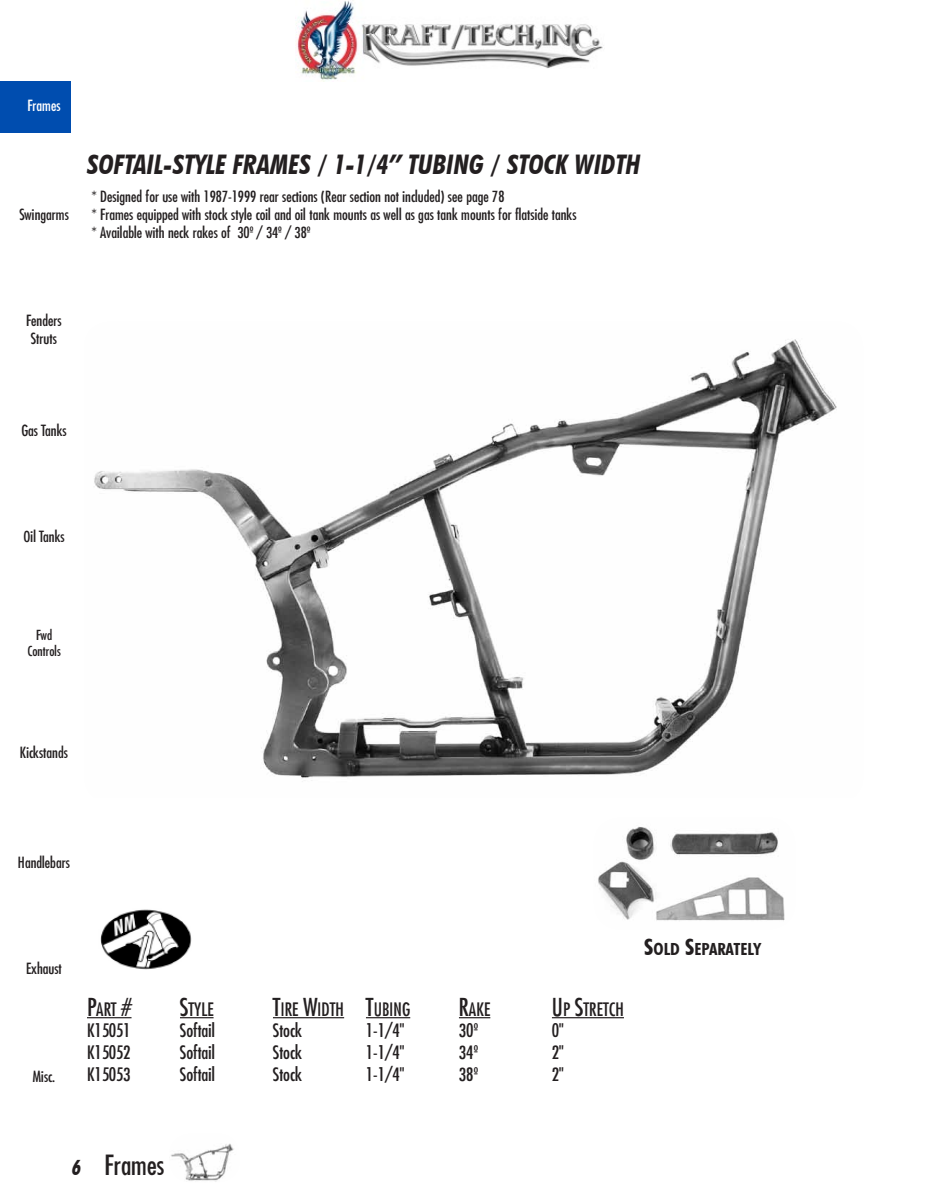
<style>
.page{position:relative;width:945px;height:1188px;background:#fff}
.page>*{position:absolute;margin:0;border:0;box-sizing:border-box;transform-origin:0 0}
.t1{font:italic 700 condensed 27px "Futura BT";color:#231f20}
.t2{font:condensed 27px "Futura";color:#231f20}
.t3{font:italic 700 condensed 21px "Futura BT";color:#231f20}
.t4{font:condensed 18px/21.6px "Futura";color:#231f20}
.t5{font:condensed 18px/21.6px "Futura";color:#231f20}
.t6{font:700 condensed 16.8px "Futura BT";color:#231f20;scale:1.08 1}
.t7{font:condensed 15px/18px "Futura";color:#231f20}
.t8{font:condensed 15px "Futura";color:#fff}
.t9{font:condensed 13.5px/16.2px "Futura";color:#231f20;text-align:center}
.s1{font-size:24px}
.s2{font-style:inherit}
.s3{font-size:22.35px}
</style>
<div class="page">
<img style="left:598px;top:826px;width:187px;height:95px">
<img style="left:171px;top:1143px;width:63px;height:39px">
<img style="left:94px;top:339px;width:743px;height:442px">
<div style="left:0;top:82px;width:70px;height:51px;background:#004daf"></div>
<img style="left:295px;top:1px;width:308px;height:81px">
<hr style="left:87px;top:1017px;width:45px;height:1px;background:#231f20">
<hr style="left:180px;top:1017px;width:34px;height:1px;background:#231f20">
<hr style="left:273px;top:1017px;width:71px;height:1px;background:#231f20">
<hr style="left:366px;top:1017px;width:44px;height:1px;background:#231f20">
<hr style="left:459px;top:1017px;width:31px;height:1px;background:#231f20">
<hr style="left:552px;top:1017px;width:72px;height:1px;background:#231f20">
<img style="left:100px;top:909px;width:92px;height:61px">
<p class="t8" style="left:28px;top:96px;width:35px">Frames</p>
<p class="t7" style="left:19px;top:205px;width:51px">Swingarms</p>
<h1 class="t1" style="left:87px;top:148px;width:555px">SOFTAIL-STYLE FRAMES / 1-1/4” TUBING / STOCK WIDTH</h1>
<p class="t7" style="left:92px;top:187px;width:487px">* Designed for use with 1987-1999 rear sections (Rear section not included) see page 78<br>* Frames equipped with stock style coil and oil tank mounts as well as gas tank mounts for flatside tanks * Available with neck rakes of 30º / 34º / 38º</p>
<p class="t7" style="left:26px;top:311px;width:37px;text-align:center">Fenders<br>Struts</p>
<p class="t7" style="left:21px;top:421px;width:47px">Gas Tanks</p>
<p class="t7" style="left:24px;top:527px;width:43px">Oil Tanks</p>
<p class="t9" style="left:28px;top:626px;width:35px">Fwd<br>Controls</p>
<p class="t7" style="left:20px;top:743px;width:49px">Kickstands</p>
<p class="t7" style="left:18px;top:853px;width:53px">Handlebars</p>
<p class="t7" style="left:26px;top:959px;width:37px">Exhaust</p>
<p class="t7" style="left:33px;top:1067px;width:24px">Misc.</p>
<p class="t4" style="left:87px;top:998px;width:46px;text-align:justify"><span class="s1">P</span><span class="s2">ART</span> <span class="s1"># </span>K15051<br>K15052<br>K15053</p>
<p class="t4" style="left:180px;top:998px;width:36px;text-align:justify"><span class="s1">S</span><span class="s2">TYLE </span>Softail Softail Softail</p>
<p class="t4" style="left:273px;top:998px;width:73px"><span class="s1">T</span><span class="s2">IRE</span> <span class="s1">W</span><span class="s2">IDTH<br></span>Stock<br>Stock<br>Stock</p>
<p class="t4" style="left:366px;top:998px;width:46px"><span class="s1">T</span><span class="s2">UBING<br></span>1-1/4"<br>1-1/4"<br>1-1/4"</p>
<p class="t4" style="left:459px;top:998px;width:33px"><span class="s1">R</span><span class="s2">AKE<br></span>30º<br>34º<br>38º</p>
<p class="t5" style="left:552px;top:998px;width:74px"><span class="s1">U</span> P <span class="s1">S</span>TRETCH<br><span class="s2">0"<br>2"<br>2"</span></p>
<p class="t6" style="left:644px;top:939px;width:109px"><span class="s3">S</span>OLD <span class="s3">S</span>EPARATELY</p>
<h2 class="t3" style="left:72px;top:1154px;width:11px">6</h2>
<h1 class="t2" style="left:105px;top:1148px;width:61px">Frames</h1>
</div>
